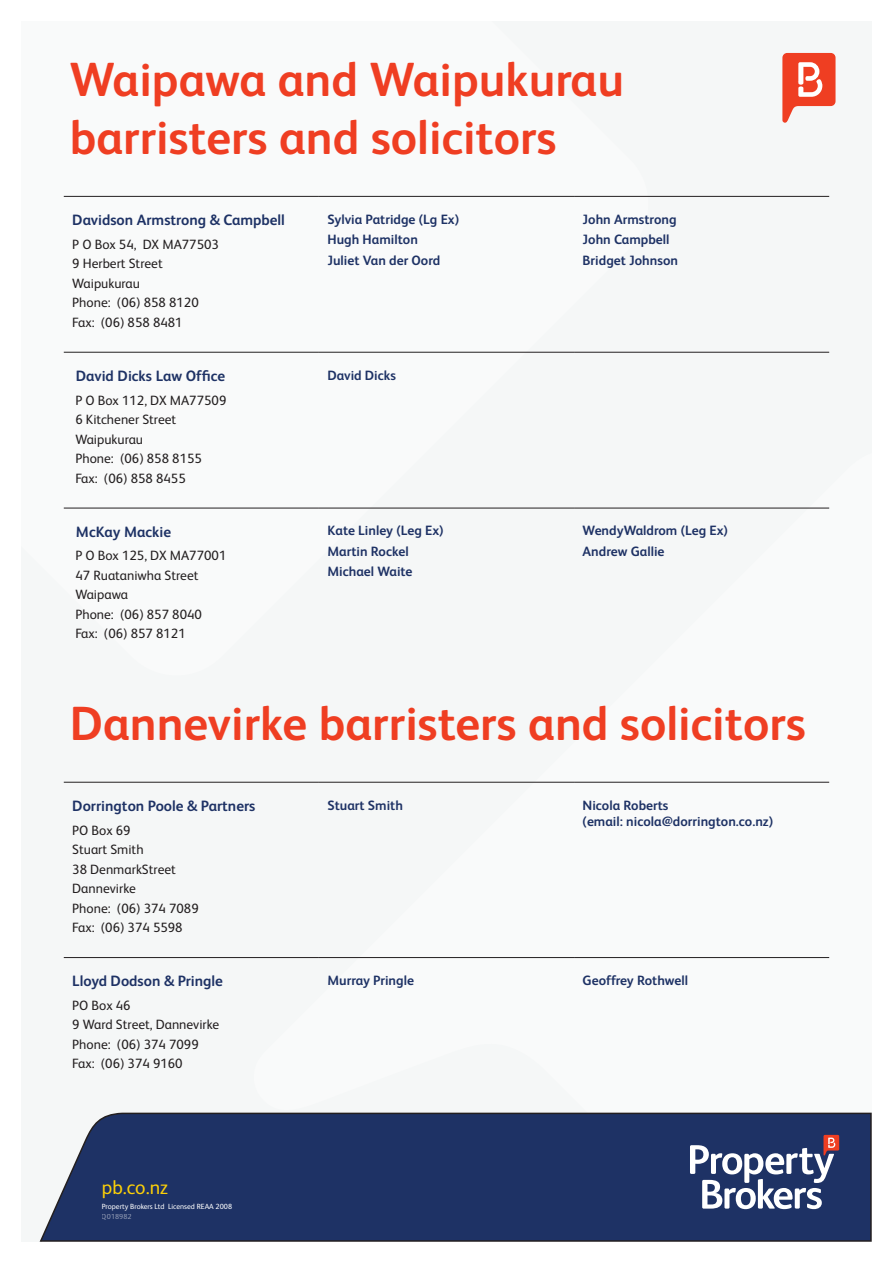
<style>
.page{position:relative;width:893px;height:1263px;background:#fff}
.page>*{position:absolute;margin:0;border:0;box-sizing:border-box;transform-origin:0 0}
.t1{font:700 48px/57.6px "FS Albert";color:#ef3e22}
.t2{font:19.5px "FS Albert";color:#fcd008}
.t3{font:700 15px "FS Albert";color:#1e3265}
.t4{font:13.5px/19.5px "FS Albert";color:#231f20}
.t5{font:700 13.5px/20.4px "FS Albert";color:#1e3265}
.t6{font:7.5px/10.1px "FS Albert";color:#fff}
</style>
<div class="page">
<div style="left:21px;top:21px;width:851px;height:1221px;background:#f5f7f7"></div>
<svg style="left:782px;top:53px;width:53px;height:70px"></svg>
<svg style="left:39px;top:1112px;width:833px;height:130px;background:#283b6a"></svg>
<svg style="left:690px;top:1135px;width:149px;height:74px"></svg>
<hr style="left:64px;top:352px;width:255px;height:1px;background:#231f20">
<hr style="left:319px;top:352px;width:255px;height:1px;background:#231f20">
<hr style="left:574px;top:352px;width:255px;height:1px;background:#231f20">
<hr style="left:64px;top:508px;width:255px;height:1px;background:#231f20">
<hr style="left:319px;top:508px;width:255px;height:1px;background:#231f20">
<hr style="left:574px;top:508px;width:255px;height:1px;background:#231f20">
<hr style="left:64px;top:196px;width:255px;height:1px;background:#231f20">
<hr style="left:319px;top:196px;width:255px;height:1px;background:#231f20">
<hr style="left:574px;top:196px;width:255px;height:1px;background:#231f20">
<hr style="left:64px;top:957px;width:255px;height:1px;background:#231f20">
<hr style="left:319px;top:957px;width:255px;height:1px;background:#231f20">
<hr style="left:574px;top:957px;width:255px;height:1px;background:#231f20">
<hr style="left:64px;top:782px;width:255px;height:1px;background:#231f20">
<hr style="left:319px;top:782px;width:255px;height:1px;background:#231f20">
<hr style="left:574px;top:782px;width:255px;height:1px;background:#231f20">
<h1 class="t1" style="left:70px;top:49px;width:556px">Waipawa and Waipukurau barristers and solicitors</h1>
<p class="t3" style="left:72px;top:210px;width:214px">Davidson Armstrong &amp; Campbell</p>
<p class="t4" style="left:72px;top:234px;width:148px">P O Box 54, DX MA77503<br>9 Herbert Street<br>Waipukurau<br>Phone: (06) 858 8120<br>Fax: (06) 858 8481</p>
<p class="t3" style="left:76px;top:365px;width:151px">David Dicks Law Office</p>
<p class="t4" style="left:75px;top:389px;width:153px">P O Box 112, DX MA77509<br>6 Kitchener Street<br>Waipukurau<br>Phone: (06) 858 8155<br>Fax: (06) 858 8455</p>
<p class="t3" style="left:76px;top:521px;width:97px">McKay Mackie</p>
<p class="t4" style="left:75px;top:545px;width:153px">P O Box 125, DX MA77001<br>47 Ruataniwha Street<br>Waipawa<br>Phone: (06) 857 8040<br>Fax: (06) 857 8121</p>
<p class="t5" style="left:327px;top:208px;width:133px">Sylvia Patridge (Lg Ex)<br>Hugh Hamilton<br>Juliet Van der Oord</p>
<p class="t5" style="left:583px;top:208px;width:97px">John Armstrong<br>John Campbell<br>Bridget Johnson</p>
<p class="t5" style="left:327px;top:364px;width:70px">David Dicks</p>
<p class="t5" style="left:327px;top:520px;width:118px">Kate Linley (Leg Ex)<br>Martin Rockel<br>Michael Waite</p>
<p class="t5" style="left:583px;top:520px;width:147px">WendyWaldrom (Leg Ex)<br>Andrew Gallie</p>
<h1 class="t1" style="left:70px;top:692px;width:737px">Dannevirke barristers and solicitors</h1>
<p class="t3" style="left:72px;top:795px;width:185px">Dorrington Poole &amp; Partners</p>
<p class="t4" style="left:72px;top:819px;width:128px">PO Box 69<br>Stuart Smith<br>38 DenmarkStreet<br>Dannevirke<br>Phone: (06) 374 7089<br>Fax: (06) 374 5598</p>
<p class="t3" style="left:72px;top:971px;width:152px">Lloyd Dodson &amp; Pringle</p>
<p class="t4" style="left:72px;top:995px;width:148px">PO Box 46<br>9 Ward Street, Dannevirke<br>Phone: (06) 374 7099<br>Fax: (06) 374 9160</p>
<h2 class="t2" style="left:102px;top:1174px;width:68px">pb.co.nz</h2>
<p class="t6" style="left:102px;top:1201px;width:132px">Property Brokers Ltd Licensed REAA 2008<br>Q018982</p>
<p class="t5" style="left:327px;top:794px;width:77px">Stuart Smith</p>
<p class="t5" style="left:583px;top:796px;width:192px;line-height:16.2px">Nicola Roberts<br>(email: nicola@dorrington.co.nz)</p>
<p class="t5" style="left:327px;top:969px;width:88px">Murray Pringle</p>
<p class="t5" style="left:583px;top:969px;width:107px">Geoffrey Rothwell</p>
</div>
